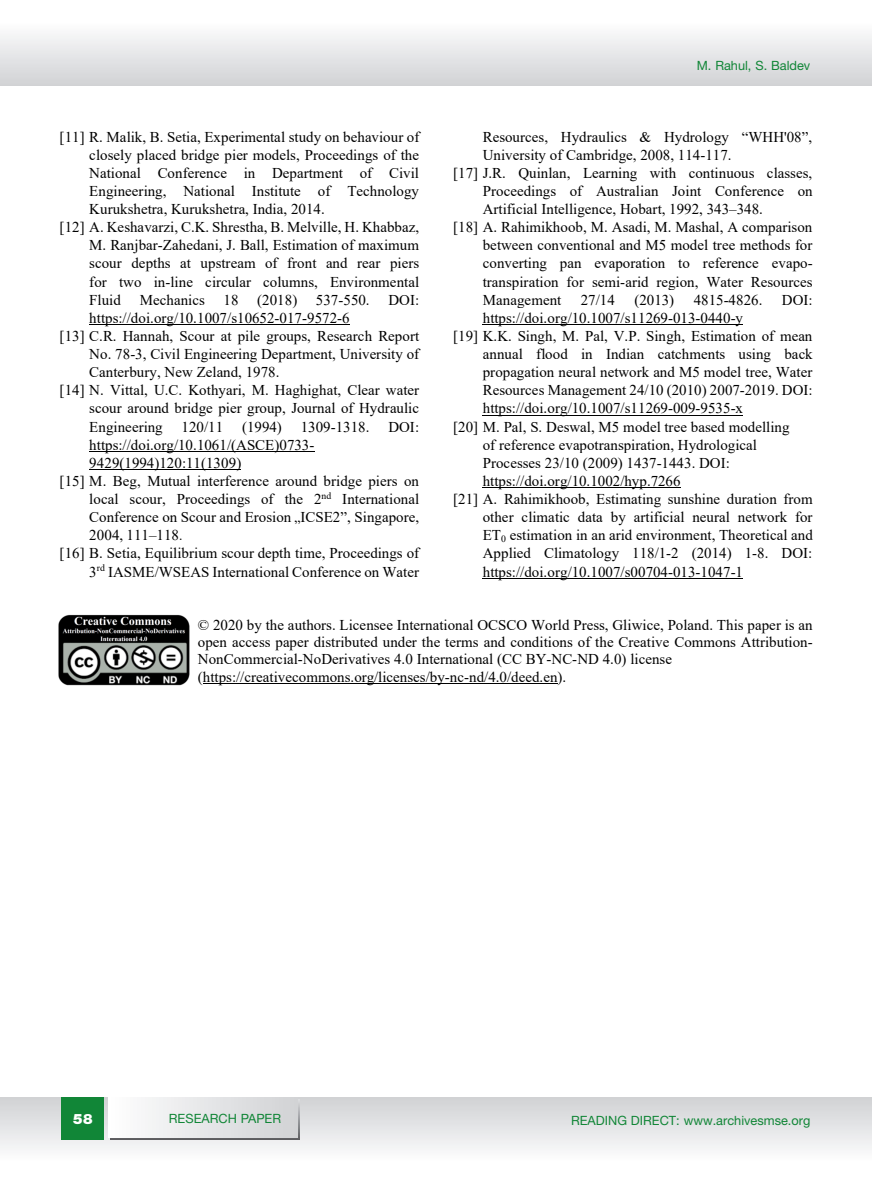
<style>
.page{position:relative;width:872px;height:1191px;background:#fff}
.page>*{position:absolute;margin:0;border:0;box-sizing:border-box;transform-origin:0 0}
.t1{font:15px/17.2px "Times New Roman";letter-spacing:.005em;color:#000}
.t2{font:900 14.25px "Helvetica Neue LT Pro";color:#fff}
.t3{font:12.75px "Helvetica Neue LT Pro";color:#118637}
.s1{font-size:13.5px}
</style>
<div class="page">
<svg style="left:0;top:35px;width:871px;height:50px"></svg>
<svg style="left:0;top:1097px;width:871px;height:52px"></svg>
<div style="left:62px;top:1097px;width:42px;height:43px;background:#118637"></div>
<div style="left:111px;top:1099px;width:189px;height:41px;background:linear-gradient(to right,#fdfdfe,#d0d1d4)"></div>
<svg style="left:108px;top:1097px;width:190px;height:40px"></svg>
<hr style="left:89px;top:324px;width:260px;height:1px;background:#000">
<hr style="left:89px;top:451px;width:225px;height:1px;background:#000">
<hr style="left:89px;top:469px;width:152px;height:1px;background:#000">
<hr style="left:483px;top:324px;width:260px;height:1px;background:#000">
<hr style="left:483px;top:415px;width:260px;height:1px;background:#000">
<hr style="left:483px;top:487px;width:198px;height:1px;background:#000">
<hr style="left:483px;top:578px;width:260px;height:1px;background:#000">
<hr style="left:203px;top:683px;width:354px;height:1px;background:#000">
<img style="left:59px;top:614px;width:130px;height:71px">
<p class="t3" style="left:697px;top:57px;width:115px">M. Rahul, S. Baldev</p>
<p class="t1" style="left:60px;top:128px;width:361px">[11] R. Malik, B. Setia, Experimental study on behaviour of</p>
<p class="t1" style="left:89px;top:146px;width:331px">closely placed bridge pier models, Proceedings of the</p>
<p class="t1" style="left:89px;top:164px;width:331px">National Conference in Department of Civil</p>
<p class="t1" style="left:89px;top:182px;width:331px">Engineering, National Institute of Technology</p>
<p class="t1" style="left:89px;top:200px;width:237px">Kurukshetra, Kurukshetra, India, 2014.</p>
<p class="t1" style="left:60px;top:218px;width:361px">[12] A. Keshavarzi, C.K. Shrestha, B. Melville, H. Khabbaz,</p>
<p class="t1" style="left:89px;top:236px;width:331px">M. Ranjbar-Zahedani, J. Ball, Estimation of maximum</p>
<p class="t1" style="left:89px;top:254px;width:331px">scour depths at upstream of front and rear piers</p>
<p class="t1" style="left:89px;top:272px;width:331px">for two in-line circular columns, Environmental</p>
<p class="t1" style="left:89px;top:290px;width:33px">Fluid</p>
<p class="t1" style="left:140px;top:290px;width:231px">Mechanics 18 (2018) 537-550.</p>
<p class="t1" style="left:388px;top:290px;width:32px">DOI:</p>
<p class="t1" style="left:89px;top:309px;width:262px">https://doi.org/10.1007/s10652-017-9572-6</p>
<p class="t1" style="left:60px;top:327px;width:361px">[13] C.R. Hannah, Scour at pile groups, Research Report</p>
<p class="t1" style="left:89px;top:345px;width:331px">No. 78-3, Civil Engineering Department, University of</p>
<p class="t1" style="left:89px;top:363px;width:192px">Canterbury, New Zeland, 1978.</p>
<p class="t1" style="left:60px;top:381px;width:361px">[14] N. Vittal, U.C. Kothyari, M. Haghighat, Clear water</p>
<p class="t1" style="left:89px;top:399px;width:331px">scour around bridge pier group, Journal of Hydraulic</p>
<p class="t1" style="left:89px;top:417px;width:75px">Engineering</p>
<p class="t1" style="left:182px;top:417px;width:43px">120/11</p>
<p class="t1" style="left:242px;top:417px;width:41px">(1994)</p>
<p class="t1" style="left:301px;top:417px;width:70px">1309-1318.</p>
<p class="t1" style="left:388px;top:417px;width:32px">DOI:</p>
<p class="t1" style="left:89px;top:435px;width:227px">https://doi.org/10.1061/(ASCE)0733-</p>
<p class="t1" style="left:89px;top:454px;width:153px">9429(1994)120:11(1309)</p>
<p class="t1" style="left:60px;top:472px;width:361px">[15] M. Beg, Mutual interference around bridge piers on</p>
<p class="t1" style="left:89px;top:490px;width:331px">local scour, Proceedings of the 2<sup>nd</sup> International</p>
<p class="t1" style="left:89px;top:508px;width:331px">Conference on Scour and Erosion <span class="s1">„</span>ICSE2”, Singapore,</p>
<p class="t1" style="left:89px;top:526px;width:95px">2004, 111–118<span class="s1">.</span></p>
<p class="t1" style="left:60px;top:544px;width:361px">[16] B. Setia, Equilibrium scour depth time, Proceedings of</p>
<p class="t1" style="left:89px;top:562px;width:331px">3<sup>rd</sup> IASME/WSEAS International Conference on Water</p>
<p class="t1" style="left:483px;top:128px;width:331px">Resources, Hydraulics &amp; Hydrology “WHH'08”,</p>
<p class="t1" style="left:483px;top:146px;width:250px">University of Cambridge, 2008, 114-117.</p>
<p class="t1" style="left:453px;top:164px;width:361px">[17] J.R. Quinlan, Learning with continuous classes,</p>
<p class="t1" style="left:483px;top:182px;width:331px">Proceedings of Australian Joint Conference on</p>
<p class="t1" style="left:483px;top:200px;width:282px">Artificial Intelligence, Hobart, 1992, 343–348.</p>
<p class="t1" style="left:453px;top:218px;width:361px">[18] A. Rahimikhoob, M. Asadi, M. Mashal, A comparison</p>
<p class="t1" style="left:483px;top:236px;width:331px">between conventional and M5 model tree methods for</p>
<p class="t1" style="left:483px;top:254px;width:331px">converting pan evaporation to reference evapo-</p>
<p class="t1" style="left:483px;top:272px;width:331px">transpiration for semi-arid region, Water Resources</p>
<p class="t1" style="left:483px;top:290px;width:80px">Management</p>
<p class="t1" style="left:581px;top:290px;width:36px">27/14</p>
<p class="t1" style="left:634px;top:290px;width:41px">(2013)</p>
<p class="t1" style="left:693px;top:290px;width:70px">4815-4826.</p>
<p class="t1" style="left:782px;top:290px;width:32px">DOI:</p>
<p class="t1" style="left:483px;top:309px;width:262px">https://doi.org/10.1007/s11269-013-0440-y</p>
<p class="t1" style="left:453px;top:327px;width:361px">[19] K.K. Singh, M. Pal, V.P. Singh, Estimation of mean</p>
<p class="t1" style="left:483px;top:345px;width:331px">annual flood in Indian catchments using back</p>
<p class="t1" style="left:483px;top:363px;width:331px">propagation neural network and M5 model tree, Water</p>
<p class="t1" style="left:483px;top:381px;width:331px">Resources Management 24/10 (2010) 2007-2019. DOI:</p>
<p class="t1" style="left:483px;top:399px;width:262px">https://doi.org/10.1007/s11269-009-9535-x</p>
<p class="t1" style="left:453px;top:417px;width:338px">[20] M. Pal, S. Deswal, M5 model tree based modelling</p>
<p class="t1" style="left:483px;top:435px;width:276px">of reference evapotranspiration, Hydrological</p>
<p class="t1" style="left:483px;top:454px;width:249px">Processes 23/10 (2009) 1437-1443. DOI:</p>
<p class="t1" style="left:483px;top:472px;width:199px">https://doi.org/10.1002/hyp.7266</p>
<p class="t1" style="left:453px;top:490px;width:361px">[21] A. Rahimikhoob, Estimating sunshine duration from</p>
<p class="t1" style="left:483px;top:508px;width:331px">other climatic data by artificial neural network for</p>
<p class="t1" style="left:483px;top:526px;width:331px">ET<sub>0</sub> estimation in an arid environment, Theoretical and</p>
<p class="t1" style="left:483px;top:544px;width:331px">Applied Climatology 118/1-2 (2014) 1-8. DOI:</p>
<p class="t1" style="left:483px;top:562px;width:262px">https://doi.org/10.1007/s00704-013-1047-1</p>
<p class="t1" style="left:198px;top:616px;width:616px">© 2020 by the authors. Licensee International OCSCO World Press, Gliwice, Poland. This paper is an open access paper distributed under the terms and conditions of the Creative Commons Attribution-NonCommercial-NoDerivatives 4.0 International (CC BY-NC-ND 4.0) license (https://creativecommons.org/licenses/by-nc-nd/4.0/deed.en).</p>
<p class="t2" style="left:73px;top:1110px;width:21px">58</p>
<p class="t3" style="left:169px;top:1110px;width:114px">RESEARCH PAPER</p>
<p class="t3" style="left:571px;top:1112px;width:241px">READING DIRECT: www.archivesmse.org</p>
</div>
